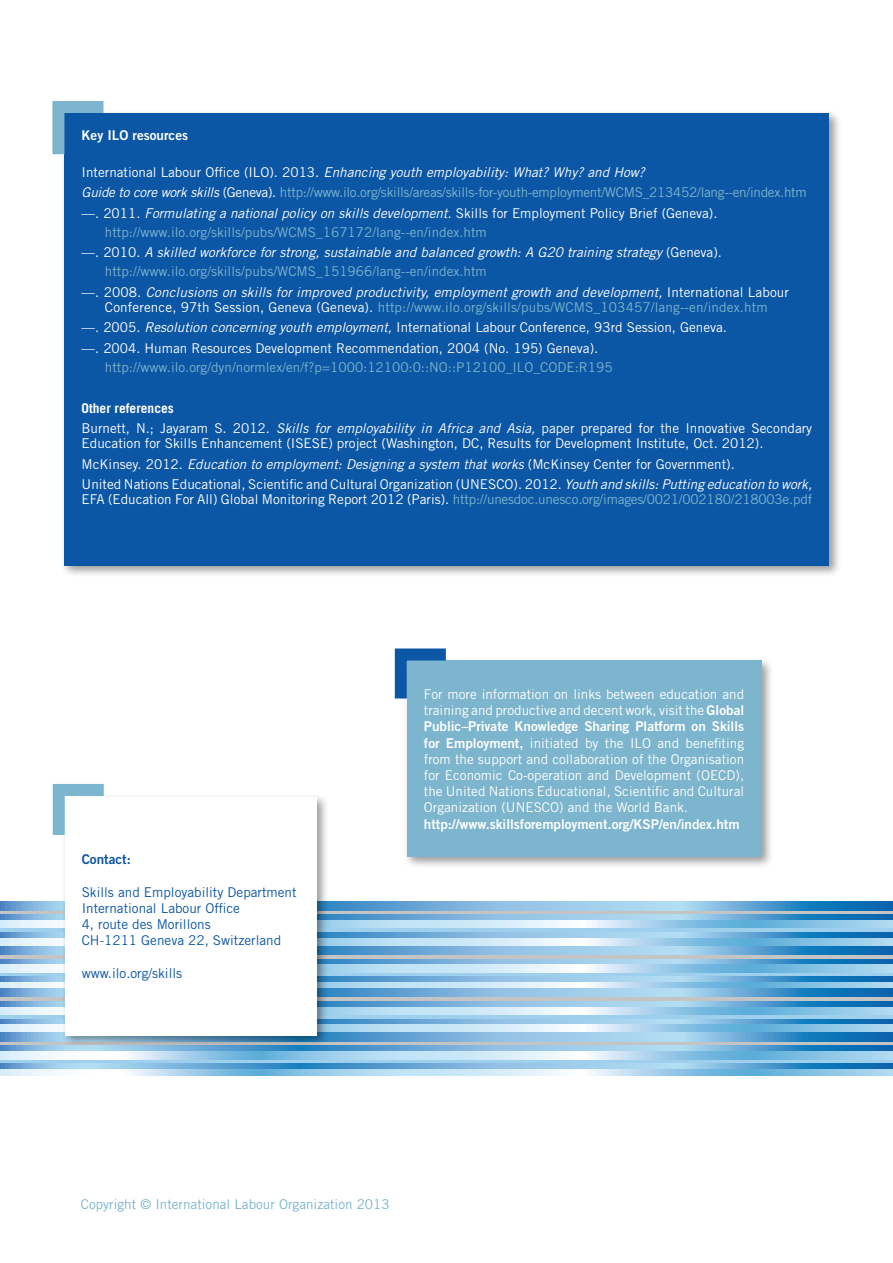
<style>
.page{position:relative;width:893px;height:1263px;background:#fff}
.page>*{position:absolute;margin:0;border:0;box-sizing:border-box;transform-origin:0 0}
.t1{font:13.5px/20.4px "Trade Gothic LT Std";color:#fff}
.t2{font:13.5px "Trade Gothic LT Std";color:#7cb5cd}
.t3{font:italic 13.5px "Trade Gothic LT Std";color:#fff}
.t4{font:13.5px/16.2px "Trade Gothic LT Std";color:#0b56a5}
.t5{font:13.5px "Trade Gothic LT Std";letter-spacing:-.02em;color:#7cb5cd}
.t6{font:13.5px "Trade Gothic LT Std Bd 2";color:#fff}
.t7{font:13.5px "Trade Gothic LT Std";color:#7cb5ce}
.t8{font:13.5px "Trade Gothic LT Std Bd 2";color:#0b56a5}
.s1{font-style:normal}
.s2{font-style:italic;color:#fff}
.s3{color:#fff}
.s4{font-style:italic}
.s5{color:#7cb5cd}
.s6{font-weight:700}
.s7{font-family:"Trade Gothic LT Std Bd 2"}
</style>
<div class="page">
<div style="left:61px;top:109px;width:780px;height:469px;background:#000;opacity:.4"></div>
<div style="left:65px;top:113px;width:764px;height:453px;background:#0b56a5"></div>
<svg style="left:52px;top:101px;width:63px;height:65px"></svg>
<svg style="left:0;top:902px;width:893px;height:9px;background:#6eabd8"></svg>
<svg style="left:0;top:911px;width:893px;height:4px;background:#aebdc9"></svg>
<svg style="left:0;top:915px;width:893px;height:5px;background:#6eabd8"></svg>
<svg style="left:0;top:920px;width:893px;height:8px;background:#b3d9ef"></svg>
<hr style="left:0;top:928px;width:893px;height:4px;background:#9ecfec">
<svg style="left:0;top:932px;width:893px;height:6px;background:#6eabd8"></svg>
<svg style="left:0;top:938px;width:893px;height:8px;background:#b3d9ef"></svg>
<svg style="left:0;top:946px;width:893px;height:9px;background:#6eabd8"></svg>
<hr style="left:0;top:955px;width:893px;height:4px;background:#c4c4c5">
<svg style="left:0;top:959px;width:893px;height:6px;background:#79b3dc"></svg>
<svg style="left:0;top:965px;width:893px;height:8px;background:#b3d9ef"></svg>
<svg style="left:0;top:973px;width:893px;height:4px;background:#92c6e7"></svg>
<svg style="left:0;top:977px;width:893px;height:5px;background:#6eabd8"></svg>
<svg style="left:0;top:982px;width:893px;height:6px;background:#b3d9ef"></svg>
<svg style="left:0;top:988px;width:893px;height:9px;background:#6eabd8"></svg>
<hr style="left:0;top:997px;width:893px;height:4px;background:#c4c4c5">
<svg style="left:0;top:1001px;width:893px;height:6px;background:#6eabd8"></svg>
<svg style="left:0;top:1007px;width:893px;height:8px;background:#b3d9ef"></svg>
<hr style="left:0;top:1015px;width:893px;height:4px;background:#9ecfec">
<svg style="left:0;top:1019px;width:893px;height:6px;background:#79b3dc"></svg>
<svg style="left:0;top:1025px;width:893px;height:8px;background:#abd4ec"></svg>
<svg style="left:0;top:1033px;width:893px;height:9px;background:#6eabd8"></svg>
<svg style="left:0;top:1042px;width:893px;height:4px;background:#aebdc9"></svg>
<svg style="left:0;top:1046px;width:893px;height:5px;background:#6dacd8"></svg>
<svg style="left:0;top:1051px;width:893px;height:8px"></svg>
<svg style="left:0;top:1059px;width:893px;height:4px;background:#a3d1ec"></svg>
<svg style="left:0;top:1063px;width:893px;height:6px;background:#6dacd8"></svg>
<svg style="left:0;top:1069px;width:893px;height:7px"></svg>
<div style="left:61px;top:793px;width:268px;height:255px;background:#000;opacity:.4"></div>
<div style="left:65px;top:797px;width:252px;height:238px;background:#fff"></div>
<svg style="left:52px;top:784px;width:64px;height:63px"></svg>
<div style="left:403px;top:657px;width:371px;height:212px;background:#000;opacity:.4"></div>
<div style="left:407px;top:661px;width:354px;height:196px;background:#7cb5cd"></div>
<svg style="left:394px;top:648px;width:64px;height:62px"></svg>
<p class="t6" style="left:82px;top:127px;width:108px">Key ILO resources</p>
<p class="t3" style="left:82px;top:164px;width:565px"><span class="s1">International Labour Office (ILO). 2013.</span> Enhancing youth employability: What? Why? and How?</p>
<p class="t5" style="left:82px;top:184px;width:727px"><span class="s2">Guide to core work skills</span> <span class="s3">(Geneva).</span> http://www.ilo.org/skills/areas/skills-for-youth-employment/WCMS_213452/lang--en/index.htm</p>
<p class="t1" style="left:82px;top:202px;width:637px">—. 2011. <span class="s4">Formulating a national policy on skills development.</span> Skills for Employment Policy Brief (Geneva).</p>
<p class="t2" style="left:105px;top:224px;width:383px">http://www.ilo.org/skills/pubs/WCMS_167172/lang--en/index.htm</p>
<p class="t3" style="left:82px;top:244px;width:642px"><span class="s1">—. 2010.</span> A skilled workforce for strong, sustainable and balanced growth: A G20 training strategy <span class="s1">(Geneva).</span></p>
<p class="t2" style="left:105px;top:263px;width:383px">http://www.ilo.org/skills/pubs/WCMS_151966/lang--en/index.htm</p>
<p class="t3" style="left:82px;top:284px;width:709px"><span class="s1">—. 2008.</span> Conclusions on skills for improved productivity, employment growth and development, <span class="s1">International Labour</span></p>
<p class="t1" style="left:82px;top:297px;width:687px;text-indent:23px">Conference, 97th Session, Geneva (Geneva). <span class="s5">http://www.ilo.org/skills/pubs/WCMS_103457/lang--en/index.htm </span>—. 2005. <span class="s4">Resolution concerning youth employment,</span> International Labour Conference, 93rd Session, Geneva.<br>—. 2004. Human Resources Development Recommendation, 2004 (No. 195) Geneva).</p>
<p class="t2" style="left:105px;top:359px;width:509px">http://www.ilo.org/dyn/normlex/en/f?p=1000:12100:0::NO::P12100_ILO_CODE:R195</p>
<p class="t1" style="left:82px;top:398px;width:732px"><span class="s6">Other references<br></span>Burnett, N.; Jayaram S. 2012. <span class="s4">Skills for employability in Africa and Asia,</span> paper prepared for the Innovative Secondary</p>
<p class="t1" style="left:82px;top:433px;width:732px">Education for Skills Enhancement (ISESE) project (Washington, DC, Results for Development Institute, Oct. 2012).<br>McKinsey. 2012. <span class="s4">Education to employment: Designing a system that works</span> (McKinsey Center for Government).<br>United Nations Educational, Scientific and Cultural Organization (UNESCO). 2012. <span class="s4">Youth and skills: Putting education to work,</span></p>
<p class="t2" style="left:82px;top:491px;width:732px"><span class="s3">EFA (Education For All) Global Monitoring Report 2012 (Paris).</span> http://unesdoc.unesco.org/images/0021/002180/218003e.pdf</p>
<p class="t8" style="left:82px;top:851px;width:51px">Contact:</p>
<p class="t4" style="left:82px;top:884px;width:216px">Skills and Employability Department<br>International Labour Office<br>4, route des Morillons<br>CH-1211 Geneva 22, Switzerland</p>
<p class="t4" style="left:82px;top:965px;width:102px">www.ilo.org/skills</p>
<p class="t1" style="left:424px;top:686px;width:322px;line-height:16.2px">For more information on links between education and training and productive and decent work, visit the <span class="s7">Global</span></p>
<p class="t6" style="left:424px;top:718px;width:322px">Public–Private Knowledge Sharing Platform on Skills</p>
<p class="t1" style="left:424px;top:734px;width:322px;line-height:16.2px;text-align:justify"><span class="s7">for Employment,</span> initiated by the ILO and benefiting from the support and collaboration of the Organisation for Economic Co-operation and Development (OECD), the United Nations Educational, Scientific and Cultural Organization (UNESCO) and the World Bank.</p>
<p class="t6" style="left:424px;top:815px;width:317px">http://www.skillsforemployment.org/KSP/en/index.htm</p>
<p class="t7" style="left:81px;top:1196px;width:310px">Copyright © International Labour Organization 2013</p>
</div>
